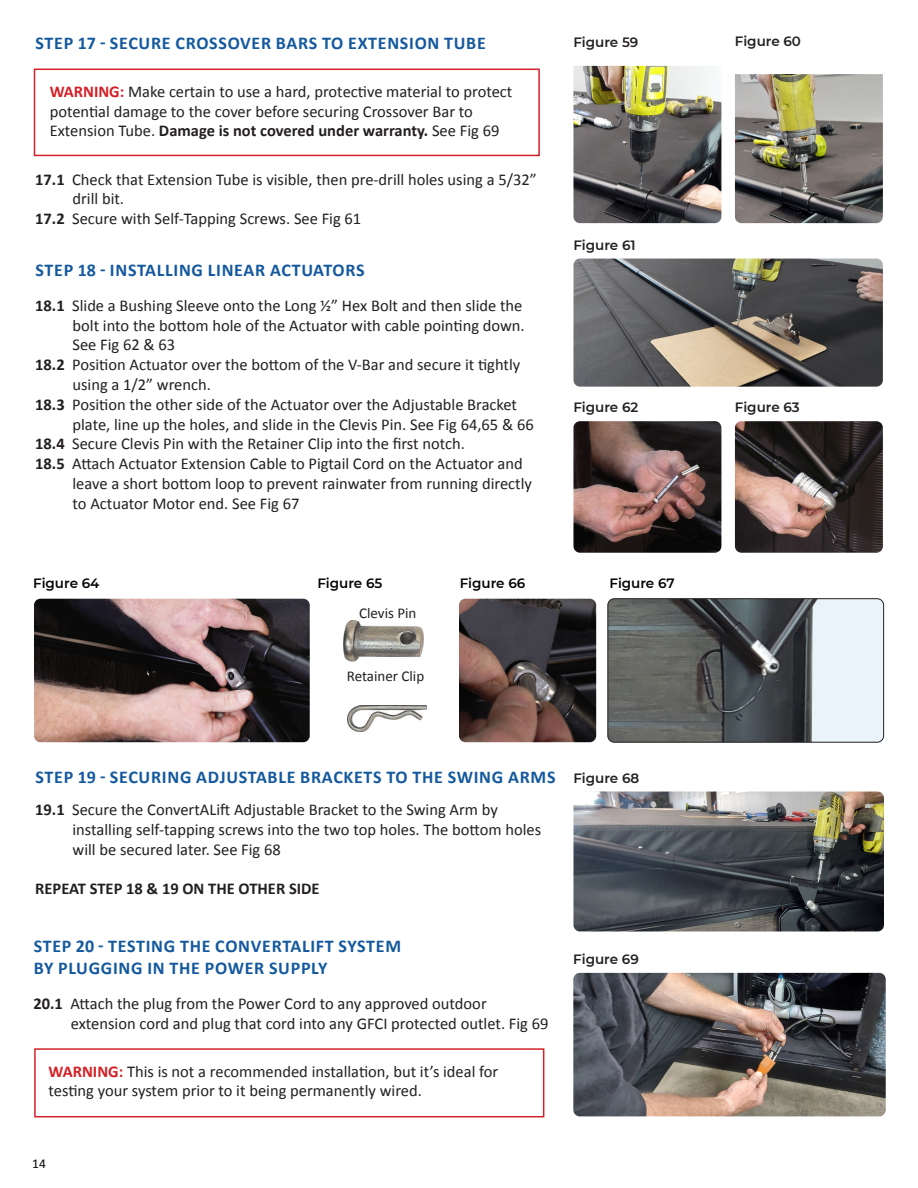
<style>
.page{position:relative;width:918px;height:1188px;background:#fff}
.page>*{position:absolute;margin:0;border:0;box-sizing:border-box;transform-origin:0 0}
.t1{font:700 18px "Calibri";letter-spacing:.04em;color:#14599e}
.t2{font:16.5px/19.5px "Calibri";color:#231f20}
.t3{font:700 16.5px "Calibri";color:#231f20}
.t4{font:15px "Calibri";color:#231f20}
.t5{font:600 13.5px "Montserrat";color:#231f20}
.t6{font:600 13.5px "Montserrat";color:#040503}
.t7{font:13.5px "Calibri";color:#040503}
.s1{font-weight:700;color:#d32026}
.s2{font-weight:400}
.s3{font-weight:700}
</style>
<div class="page">
<div style="left:34px;top:69px;width:506px;height:87px;background:#fff;border:2px solid #d32029"></div>
<img style="left:573px;top:66px;width:148px;height:157px">
<img style="left:573px;top:421px;width:148px;height:132px">
<img style="left:573px;top:259px;width:310px;height:128px">
<img style="left:573px;top:792px;width:311px;height:140px">
<img style="left:735px;top:74px;width:148px;height:149px">
<img style="left:735px;top:421px;width:148px;height:132px">
<img style="left:34px;top:599px;width:276px;height:143px">
<img style="left:459px;top:599px;width:137px;height:143px">
<img style="left:344px;top:621px;width:80px;height:41px">
<img style="left:347px;top:705px;width:79px;height:26px">
<img style="left:609px;top:600px;width:275px;height:141px">
<div style="left:607px;top:598px;width:277px;height:145px;border:1px solid #231f20;border-radius:6px"></div>
<img style="left:573px;top:973px;width:313px;height:143px">
<div style="left:34px;top:1048px;width:510px;height:69px;background:#fff;border:2px solid #d32029"></div>
<p class="t1" style="left:36px;top:30px;width:452px">STEP 17 - SECURE CROSSOVER BARS TO EXTENSION TUBE</p>
<p class="t2" style="left:50px;top:81px;width:464px"><span class="s1">WARNING:</span> Make certain to use a hard, protective material to protect</p>
<p class="t2" style="left:50px;top:101px;width:425px">potential damage to the cover before securing Crossover Bar to</p>
<p class="t3" style="left:50px;top:119px;width:451px"><span class="s2">Extension Tube.</span> Damage is not covered under warranty. <span class="s2">See Fig 69</span></p>
<p class="t2" style="left:35px;top:169px;width:503px"><span class="s3">17.1</span> Check that Extension Tube is visible, then pre-drill holes using a 5/32”</p>
<p class="t2" style="left:73px;top:188px;width:53px">drill bit.</p>
<p class="t2" style="left:35px;top:208px;width:328px"><span class="s3">17.2</span> Secure with Self-Tapping Screws. See Fig 61</p>
<p class="t1" style="left:36px;top:258px;width:331px">STEP 18 - INSTALLING LINEAR ACTUATORS</p>
<p class="t2" style="left:35px;top:295px;width:489px"><span class="s3">18.1</span> Slide a Bushing Sleeve onto the Long ½” Hex Bolt and then slide the</p>
<p class="t2" style="left:73px;top:315px;width:454px">bolt into the bottom hole of the Actuator with cable pointing down.</p>
<p class="t2" style="left:73px;top:335px;width:104px">See Fig 62 &amp; 63</p>
<p class="t2" style="left:35px;top:354px;width:487px"><span class="s3">18.2</span> Position Actuator over the bottom of the V-Bar and secure it tightly</p>
<p class="t2" style="left:73px;top:374px;width:140px">using a 1/2” wrench.</p>
<p class="t2" style="left:35px;top:394px;width:483px"><span class="s3">18.3</span> Position the other side of the Actuator over the Adjustable Bracket</p>
<p class="t2" style="left:73px;top:414px;width:463px">plate, line up the holes, and slide in the Clevis Pin. See Fig 64,65 &amp; 66</p>
<p class="t2" style="left:35px;top:434px;width:431px"><span class="s3">18.4</span> Secure Clevis Pin with the Retainer Clip into the first notch.</p>
<p class="t2" style="left:35px;top:453px;width:489px"><span class="s3">18.5</span> Attach Actuator Extension Cable to Pigtail Cord on the Actuator and</p>
<p class="t2" style="left:73px;top:473px;width:461px">leave a short bottom loop to prevent rainwater from running directly</p>
<p class="t2" style="left:73px;top:493px;width:228px">to Actuator Motor end. See Fig 67</p>
<p class="t5" style="left:573px;top:32px;width:66px">Figure 59</p>
<p class="t5" style="left:573px;top:235px;width:64px">Figure 61</p>
<p class="t5" style="left:735px;top:32px;width:68px">Figure 60</p>
<p class="t5" style="left:573px;top:397px;width:66px">Figure 62</p>
<p class="t5" style="left:735px;top:397px;width:66px">Figure 63</p>
<p class="t6" style="left:33px;top:573px;width:68px">Figure 64</p>
<p class="t6" style="left:317px;top:573px;width:66px">Figure 65</p>
<p class="t6" style="left:460px;top:573px;width:67px">Figure 66</p>
<p class="t6" style="left:610px;top:573px;width:67px">Figure 67</p>
<p class="t4" style="left:359px;top:602px;width:59px">Clevis Pin</p>
<p class="t4" style="left:347px;top:665px;width:79px">Retainer Clip</p>
<p class="t1" style="left:36px;top:764px;width:521px">STEP 19 - SECURING ADJUSTABLE BRACKETS TO THE SWING ARMS</p>
<p class="t2" style="left:35px;top:800px;width:464px"><span class="s3">19.1</span> Secure the ConvertALift Adjustable Bracket to the Swing Arm by</p>
<p class="t2" style="left:73px;top:819px;width:470px">installing self-tapping screws into the two top holes. The bottom holes</p>
<p class="t2" style="left:73px;top:839px;width:210px">will be secured later. See Fig 68</p>
<p class="t3" style="left:35px;top:877px;width:286px">REPEAT STEP 18 &amp; 19 ON THE OTHER SIDE</p>
<p class="t1" style="left:34px;top:934px;width:369px">STEP 20 - TESTING THE CONVERTALIFT SYSTEM</p>
<p class="t1" style="left:34px;top:955px;width:295px">BY PLUGGING IN THE POWER SUPPLY</p>
<p class="t2" style="left:33px;top:993px;width:455px"><span class="s3">20.1</span> Attach the plug from the Power Cord to any approved outdoor</p>
<p class="t2" style="left:71px;top:1013px;width:479px">extension cord and plug that cord into any GFCI protected outlet. Fig 69</p>
<p class="t2" style="left:49px;top:1061px;width:451px"><span class="s1">WARNING:</span> This is not a recommended installation, but it’s ideal for testing your system prior to it being permanently wired.</p>
<p class="t5" style="left:573px;top:768px;width:67px">Figure 68</p>
<p class="t5" style="left:573px;top:950px;width:67px">Figure 69</p>
<p class="t7" style="left:32px;top:1154px;width:15px">14</p>
</div>
